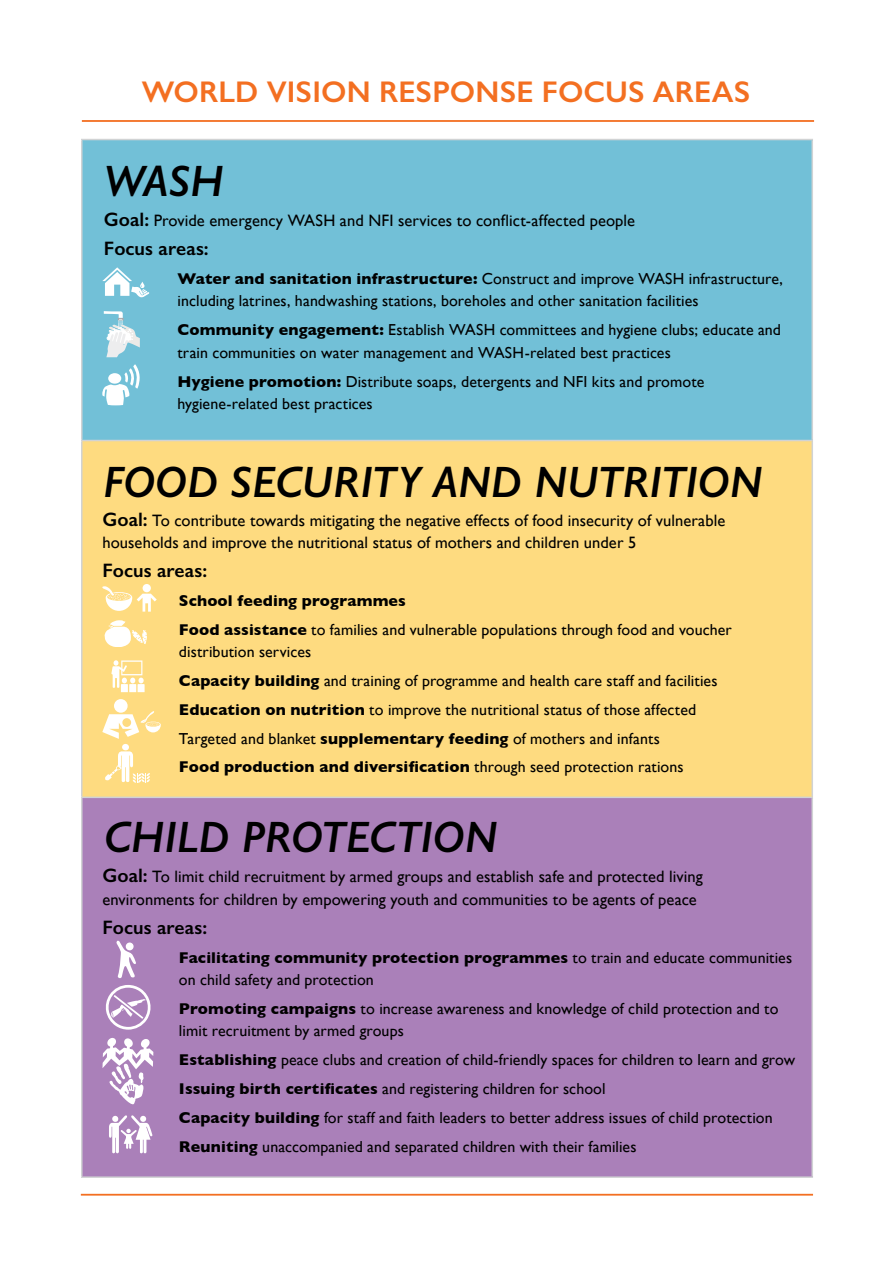
<style>
.page{position:relative;width:893px;height:1263px;background:#fff}
.page>*{position:absolute;margin:0;border:0;box-sizing:border-box;transform-origin:0 0}
.t1{font:italic 600 44.1px "Gill Sans";letter-spacing:-.01em;color:#000}
.t2{font:600 30px "Gill Sans";letter-spacing:.005em;color:#f36f21}
.t3{font:600 19.5px "Gill Sans";letter-spacing:.005em;color:#000}
.t4{font:16.5px/22.5px "Gill Sans";letter-spacing:.005em;color:#000}
.t5{font:15.9px/28.8px "Gill Sans";letter-spacing:.005em;color:#000}
.s1{font-weight:600;font-size:19.5px}
.s2{font-weight:700}
</style>
<div class="page">
<div style="left:82px;top:140px;width:730px;height:300px;background:#72c0d7"></div>
<div style="left:82px;top:440px;width:730px;height:357px;background:#fedb80"></div>
<div style="left:82px;top:797px;width:730px;height:380px;background:#aa80b9"></div>
<hr style="left:81px;top:139px;width:732px;height:1px;background:#d1d3d4">
<hr style="left:81px;top:140px;width:1px;height:300px;background:#d1d3d4">
<hr style="left:811px;top:140px;width:2px;height:300px;background:#d1d3d4">
<hr style="left:81px;top:440px;width:732px;height:1px;background:#d1d3d4">
<hr style="left:81px;top:441px;width:1px;height:355px;background:#d1d3d4">
<hr style="left:811px;top:441px;width:2px;height:355px;background:#d1d3d4">
<hr style="left:81px;top:796px;width:732px;height:2px;background:#d1d3d4">
<hr style="left:81px;top:798px;width:1px;height:378px;background:#d1d3d4">
<hr style="left:811px;top:798px;width:2px;height:378px;background:#d1d3d4">
<hr style="left:81px;top:1176px;width:732px;height:2px;background:#d1d3d4">
<hr style="left:81px;top:1194px;width:732px;height:1px;background:#f36f21">
<hr style="left:82px;top:120px;width:732px;height:2px;background:#f36f21">
<svg style="left:102px;top:267px;width:47px;height:30px"></svg>
<svg style="left:102px;top:364px;width:38px;height:41px"></svg>
<svg style="left:104px;top:311px;width:36px;height:46px"></svg>
<svg style="left:102px;top:584px;width:55px;height:28px"></svg>
<svg style="left:104px;top:620px;width:43px;height:27px"></svg>
<svg style="left:111px;top:660px;width:34px;height:32px"></svg>
<svg style="left:102px;top:699px;width:59px;height:40px"></svg>
<div style="left:122px;top:744px;width:7px;height:6px;background:#fff;border-radius:50%"></div>
<svg style="left:105px;top:751px;width:45px;height:32px"></svg>
<svg style="left:105px;top:985px;width:46px;height:45px"></svg>
<svg style="left:102px;top:1038px;width:51px;height:66px"></svg>
<svg style="left:116px;top:940px;width:20px;height:38px"></svg>
<svg style="left:109px;top:1115px;width:44px;height:38px"></svg>
<h2 class="t2" style="left:142px;top:73px;width:610px">WORLD VISION RESPONSE FOCUS AREAS</h2>
<h1 class="t1" style="left:104px;top:154px;width:121px">WASH</h1>
<p class="t4" style="left:104px;top:209px;width:533px"><span class="s1">Goal:</span> Provide emergency WASH and NFI services to conflict-affected people</p>
<p class="t3" style="left:104px;top:237px;width:106px">Focus areas:</p>
<p class="t5" style="left:177px;top:267px;width:607px;line-height:22.5px"><span class="s2">Water and sanitation infrastructure:</span> Construct and improve WASH infrastructure, including latrines, handwashing stations, boreholes and other sanitation facilities</p>
<p class="t5" style="left:177px;top:318px;width:605px;line-height:22.5px"><span class="s2">Community engagement:</span> Establish WASH committees and hygiene clubs; educate and train communities on water management and WASH-related best practices</p>
<p class="t5" style="left:177px;top:370px;width:528px;line-height:22.5px"><span class="s2">Hygiene promotion:</span> Distribute soaps, detergents and NFI kits and promote hygiene-related best practices</p>
<h1 class="t1" style="left:103px;top:455px;width:661px">FOOD SECURITY AND NUTRITION</h1>
<p class="t4" style="left:102px;top:509px;width:624px"><span class="s1">Goal:</span> To contribute towards mitigating the negative effects of food insecurity of vulnerable households and improve the nutritional status of mothers and children under 5</p>
<p class="t3" style="left:102px;top:559px;width:106px">Focus areas:</p>
<p class="t5" style="left:179px;top:586px;width:554px"><span class="s2">School feeding programmes<br>Food assistance</span> to families and vulnerable populations through food and voucher</p>
<p class="t5" style="left:179px;top:637px;width:540px">distribution services<br><span class="s2">Capacity building</span> and training of programme and health care staff and facilities <span class="s2">Education on nutrition</span> to improve the nutritional status of those affected Targeted and blanket <span class="s2">supplementary feeding</span> of mothers and infants<br><span class="s2">Food production and diversification</span> through seed protection rations</p>
<h1 class="t1" style="left:104px;top:810px;width:395px">CHILD PROTECTION</h1>
<p class="t4" style="left:102px;top:865px;width:602px"><span class="s1">Goal:</span> To limit child recruitment by armed groups and establish safe and protected living environments for children by empowering youth and communities to be agents of peace</p>
<p class="t3" style="left:102px;top:915px;width:106px">Focus areas:</p>
<p class="t5" style="left:179px;top:946px;width:615px;line-height:22.5px"><span class="s2">Facilitating community protection programmes</span> to train and educate communities on child safety and protection</p>
<p class="t5" style="left:179px;top:997px;width:601px;line-height:22.5px"><span class="s2">Promoting campaigns</span> to increase awareness and knowledge of child protection and to limit recruitment by armed groups</p>
<p class="t5" style="left:179px;top:1045px;width:618px"><span class="s2">Establishing</span> peace clubs and creation of child-friendly spaces for children to learn and grow <span class="s2">Issuing birth certificates</span> and registering children for school<br><span class="s2">Capacity building</span> for staff and faith leaders to better address issues of child protection <span class="s2">Reuniting</span> unaccompanied and separated children with their families</p>
</div>
